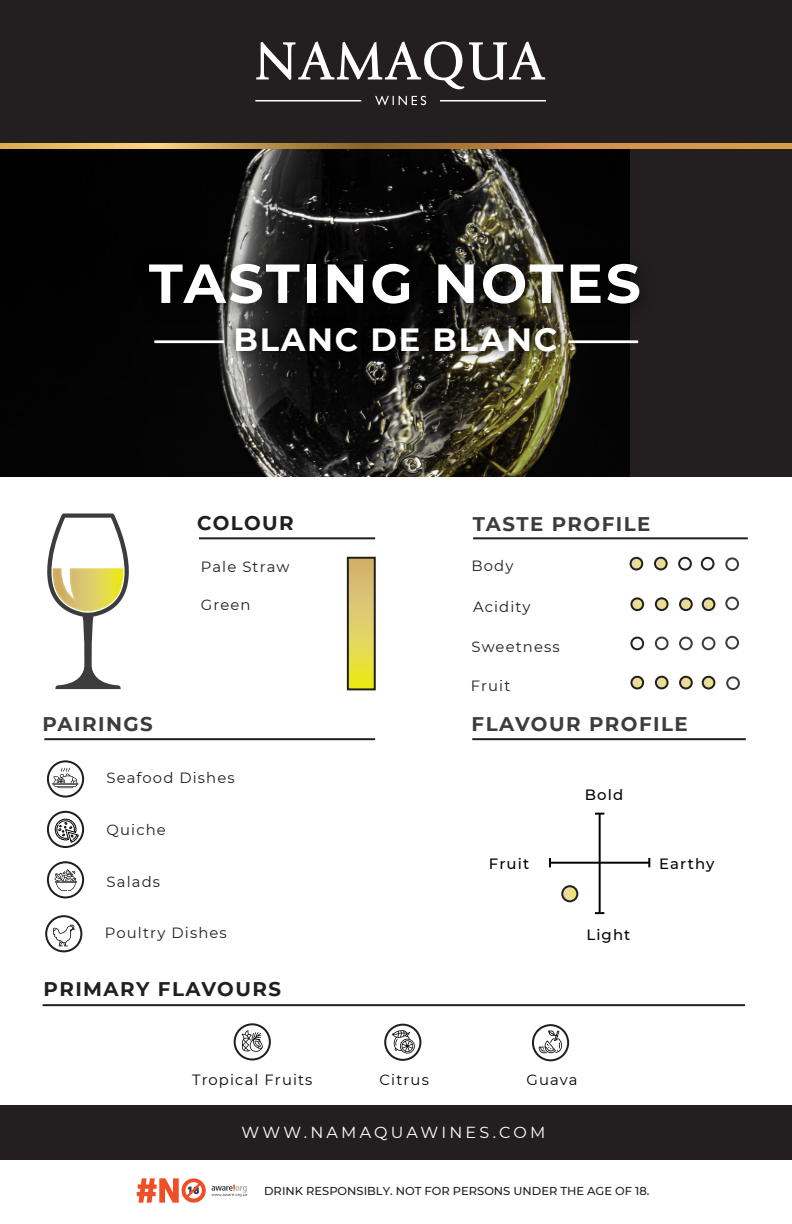
<style>
.page{position:relative;width:792px;height:1224px;background:#fff}
.page>*{position:absolute;margin:0;border:0;box-sizing:border-box;transform-origin:0 0}
.t1{font:700 55px "Montserrat";letter-spacing:.05em;color:#fff}
.t2{font:700 32.2px "Montserrat";letter-spacing:.05em;color:#fff}
.t3{font:700 19.8px "Montserrat";letter-spacing:.075em;color:#3c3c3c}
.t4{font:700 19.8px "Montserrat";letter-spacing:.075em;color:#211e1e}
.t5{font:16px "Montserrat";letter-spacing:.2em;color:#fff}
.t6{font:500 15px "Montserrat";letter-spacing:.075em;color:#050504}
.t7{font:14.8px "Montserrat";letter-spacing:.075em;color:#211e1e}
.t8{font:14.8px "Montserrat";letter-spacing:.075em;color:#050504}
.t9{font:500 11.4px "Montserrat";color:#211e1e}
</style>
<div class="page">
<div style="left:0;top:148px;width:792px;height:329px;background:#231f20"></div>
<img style="left:0;top:148px;width:630px;height:329px">
<div style="left:0;top:0;width:792px;height:145px;background:#231f20"></div>
<div style="left:0;top:1105px;width:792px;height:54px;background:#231f20"></div>
<svg style="left:211px;top:1184px;width:36px;height:13px"></svg>
<svg style="left:137px;top:1178px;width:42px;height:25px"></svg>
<div style="left:182px;top:1178px;width:24px;height:25px;background:#f04e26;border-radius:50%"></div>
<svg style="left:185px;top:1182px;width:17px;height:17px"></svg>
<svg style="left:186px;top:1183px;width:15px;height:15px"></svg>
<svg style="left:255px;top:96px;width:291px;height:9px"></svg>
<svg style="left:256px;top:41px;width:289px;height:48px"></svg>
<svg style="left:0;top:144px;width:792px;height:4px;background:#c9964c"></svg>
<img style="left:125px;top:236px;width:514px;height:110px">
<hr style="left:473px;top:537px;width:275px;height:2px;background:#231f20">
<svg style="left:47px;top:513px;width:82px;height:176px"></svg>
<svg style="left:631px;top:558px;width:11px;height:11px"></svg>
<div style="left:630px;top:557px;width:13px;height:14px;border:2px solid #211e1e;border-radius:50%"></div>
<svg style="left:655px;top:558px;width:11px;height:11px"></svg>
<div style="left:654px;top:557px;width:14px;height:13px;border:2px solid #211e1e;border-radius:50%"></div>
<div style="left:678px;top:557px;width:14px;height:14px;border:2px solid #231f20;border-radius:50%"></div>
<div style="left:701px;top:557px;width:14px;height:14px;border:2px solid #231f20;border-radius:50%"></div>
<svg style="left:631px;top:598px;width:12px;height:12px"></svg>
<div style="left:630px;top:597px;width:14px;height:14px;border:2px solid #211e1e;border-radius:50%"></div>
<svg style="left:656px;top:598px;width:12px;height:12px"></svg>
<div style="left:655px;top:597px;width:14px;height:14px;border:2px solid #211e1e;border-radius:50%"></div>
<svg style="left:680px;top:598px;width:12px;height:12px"></svg>
<div style="left:679px;top:597px;width:14px;height:14px;border:2px solid #211e1e;border-radius:50%"></div>
<svg style="left:703px;top:599px;width:11px;height:11px"></svg>
<div style="left:702px;top:597px;width:13px;height:14px;border:2px solid #211e1e;border-radius:50%"></div>
<div style="left:630px;top:637px;width:14px;height:13px;border:2px solid #231f20;border-radius:50%"></div>
<div style="left:655px;top:637px;width:14px;height:13px;border:2px solid #3c3c3c;border-radius:50%"></div>
<div style="left:679px;top:637px;width:14px;height:13px;border:2px solid #3c3c3c;border-radius:50%"></div>
<div style="left:702px;top:637px;width:13px;height:13px;border:2px solid #3c3c3c;border-radius:50%"></div>
<svg style="left:632px;top:677px;width:11px;height:11px"></svg>
<div style="left:630px;top:676px;width:14px;height:13px;border:2px solid #211e1e;border-radius:50%"></div>
<svg style="left:656px;top:677px;width:11px;height:11px"></svg>
<div style="left:655px;top:676px;width:14px;height:13px;border:2px solid #211e1e;border-radius:50%"></div>
<svg style="left:681px;top:677px;width:10px;height:11px"></svg>
<div style="left:679px;top:676px;width:14px;height:13px;border:2px solid #211e1e;border-radius:50%"></div>
<svg style="left:703px;top:677px;width:11px;height:11px"></svg>
<div style="left:702px;top:676px;width:13px;height:13px;border:2px solid #211e1e;border-radius:50%"></div>
<div style="left:726px;top:676px;width:14px;height:14px;border:2px solid #3c3c3c;border-radius:50%"></div>
<div style="left:725px;top:636px;width:14px;height:13px;border:2px solid #3c3c3c;border-radius:50%"></div>
<div style="left:725px;top:597px;width:14px;height:13px;border:2px solid #3c3c3c;border-radius:50%"></div>
<div style="left:725px;top:557px;width:14px;height:14px;border:2px solid #3c3c3c;border-radius:50%"></div>
<hr style="left:43px;top:1004px;width:702px;height:2px;background:#231f20">
<div style="left:47px;top:760px;width:37px;height:38px;border:2px solid #211e1e;border-radius:50%"></div>
<hr style="left:599px;top:813px;width:2px;height:99px;background:#050504">
<hr style="left:550px;top:862px;width:99px;height:2px;background:#050504">
<svg style="left:595px;top:813px;width:9px;height:2px"></svg>
<svg style="left:595px;top:912px;width:9px;height:2px"></svg>
<svg style="left:549px;top:858px;width:2px;height:9px"></svg>
<svg style="left:648px;top:858px;width:2px;height:9px"></svg>
<svg style="left:562px;top:886px;width:15px;height:15px"></svg>
<div style="left:561px;top:885px;width:17px;height:17px;border:2px solid #231f20;border-radius:50%"></div>
<hr style="left:472px;top:738px;width:274px;height:2px;background:#231f20">
<hr style="left:44px;top:738px;width:331px;height:2px;background:#231f20">
<div style="left:47px;top:811px;width:37px;height:37px;border:2px solid #211e1e;border-radius:50%"></div>
<div style="left:47px;top:861px;width:37px;height:37px;border:2px solid #211e1e;border-radius:50%"></div>
<div style="left:45px;top:915px;width:37px;height:37px;border:2px solid #211e1e;border-radius:50%"></div>
<hr style="left:199px;top:537px;width:176px;height:2px;background:#231f20">
<svg style="left:350px;top:560px;width:23px;height:127px;background:#dfce5a"></svg>
<div style="left:347px;top:557px;width:29px;height:133px;border:2px solid #231f20"></div>
<img style="left:216px;top:307px;width:360px;height:70px">
<div style="left:568px;top:340px;width:70px;height:3px;background:#fff;border:2px solid #fff"></div>
<div style="left:154px;top:340px;width:70px;height:3px;background:#fff;border:2px solid #fff"></div>
<svg style="left:52px;top:768px;width:26px;height:20px"></svg>
<svg style="left:54px;top:818px;width:25px;height:25px"></svg>
<svg style="left:55px;top:869px;width:22px;height:22px"></svg>
<svg style="left:53px;top:924px;width:22px;height:22px"></svg>
<div style="left:234px;top:1023px;width:37px;height:38px;border:2px solid #211e1e;border-radius:50%"></div>
<svg style="left:242px;top:1030px;width:21px;height:22px"></svg>
<div style="left:384px;top:1024px;width:37px;height:37px;border:2px solid #211e1e;border-radius:50%"></div>
<svg style="left:392px;top:1030px;width:23px;height:24px"></svg>
<div style="left:532px;top:1024px;width:37px;height:37px;border:2px solid #211e1e;border-radius:50%"></div>
<svg style="left:539px;top:1030px;width:23px;height:24px"></svg>
<h1 class="t1" style="left:149px;top:244px;width:494px">TASTING NOTES</h1>
<h2 class="t2" style="left:234px;top:316px;width:325px">BLANC DE BLANC</h2>
<h3 class="t3" style="left:43px;top:710px;width:112px">PAIRINGS</h3>
<h3 class="t4" style="left:197px;top:509px;width:98px">COLOUR</h3>
<p class="t7" style="left:201px;top:557px;width:90px">Pale Straw</p>
<p class="t7" style="left:201px;top:595px;width:51px">Green</p>
<p class="t7" style="left:107px;top:768px;width:130px">Seafood Dishes</p>
<p class="t7" style="left:107px;top:819px;width:61px">Quiche</p>
<p class="t7" style="left:107px;top:872px;width:55px">Salads</p>
<p class="t7" style="left:105px;top:923px;width:123px">Poultry Dishes</p>
<h3 class="t4" style="left:44px;top:975px;width:239px">PRIMARY FLAVOURS</h3>
<h3 class="t3" style="left:473px;top:510px;width:179px">TASTE PROFILE</h3>
<p class="t7" style="left:472px;top:556px;width:43px">Body</p>
<p class="t7" style="left:473px;top:596px;width:59px">Acidity</p>
<p class="t7" style="left:472px;top:637px;width:90px">Sweetness</p>
<p class="t7" style="left:471px;top:675px;width:41px">Fruit</p>
<h3 class="t3" style="left:472px;top:710px;width:218px">FLAVOUR PROFILE</h3>
<p class="t6" style="left:489px;top:853px;width:42px">Fruit</p>
<p class="t6" style="left:585px;top:784px;width:40px">Bold</p>
<p class="t6" style="left:586px;top:924px;width:46px">Light</p>
<p class="t6" style="left:659px;top:853px;width:57px">Earthy</p>
<p class="t8" style="left:192px;top:1069px;width:122px">Tropical Fruits</p>
<p class="t8" style="left:380px;top:1069px;width:51px">Citrus</p>
<p class="t8" style="left:526px;top:1069px;width:53px">Guava</p>
<p class="t5" style="left:241px;top:1121px;width:306px">WWW.NAMAQUAWINES.COM</p>
<p class="t9" style="left:264px;top:1183px;width:387px">DRINK RESPONSIBLY. NOT FOR PERSONS UNDER THE AGE OF 18.</p>
</div>
